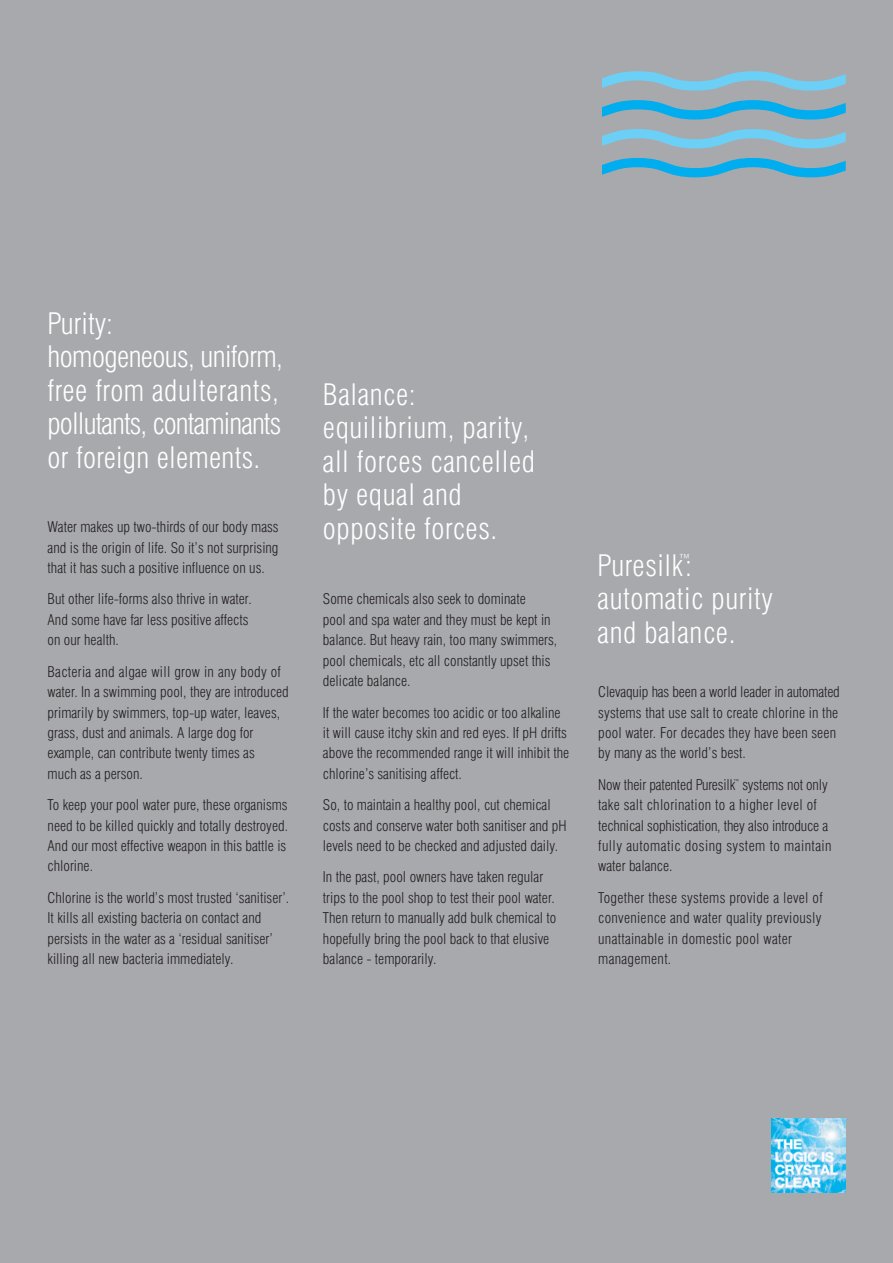
<style>
.page{position:relative;width:893px;height:1263px;background:#a8a9ad}
.page>*{position:absolute;margin:0;border:0;box-sizing:border-box;transform-origin:0 0}
.t1{font:300 condensed 29.1px/33.5px "Swiss 721 BT";letter-spacing:.02em;color:#fff}
.t2{font:300 condensed 29.1px/33.5px "Swiss 721 BT";letter-spacing:-.02em;color:#fff}
.t3{font:300 condensed 14.55px/20.4px "Swiss 721 BT";color:#231f20}
.t4{font:300 condensed 14.55px/20.4px "Swiss 721 BT";letter-spacing:.02em;color:#231f20}
</style>
<div class="page">
<img style="left:772px;top:1119px;width:74px;height:74px">
<svg style="left:602px;top:158px;width:244px;height:19px"></svg>
<svg style="left:602px;top:129px;width:244px;height:19px"></svg>
<svg style="left:602px;top:100px;width:244px;height:20px"></svg>
<svg style="left:602px;top:71px;width:244px;height:20px"></svg>
<h1 class="t2" style="left:48px;top:306px;width:237px">Purity:<br>homogeneous, uniform, free from adulterants, pollutants, contaminants or foreign elements.</h1>
<p class="t3" style="left:48px;top:517px;width:232px;text-align:justify">Water makes up two-thirds of our body mass and is the origin of life. So it’s not surprising that it has such a positive influence on us.</p>
<p class="t3" style="left:48px;top:589px;width:206px">But other life-forms also thrive in water.<br>And some have far less positive affects on our health.</p>
<p class="t3" style="left:48px;top:661px;width:243px">Bacteria and algae will grow in any body of water. In a swimming pool, they are introduced primarily by swimmers, top-up water, leaves, grass, dust and animals. A large dog for example, can contribute twenty times as<br>much as a person.</p>
<p class="t3" style="left:48px;top:795px;width:242px">To keep your pool water pure, these organisms need to be killed quickly and totally destroyed.<br>And our most effective weapon in this battle is chlorine.</p>
<p class="t3" style="left:48px;top:887px;width:243px">Chlorine is the world’s most trusted ‘sanitiser’.<br>It kills all existing bacteria on contact and persists in the water as a ‘residual sanitiser’ killing all new bacteria immediately.</p>
<h1 class="t1" style="left:323px;top:378px;width:214px">Balance: equilibrium, parity, all forces cancelled by equal and opposite forces.</h1>
<p class="t3" style="left:323px;top:589px;width:236px">Some chemicals also seek to dominate<br>pool and spa water and they must be kept in balance. But heavy rain, too many swimmers, pool chemicals, etc all constantly upset this delicate balance.</p>
<p class="t3" style="left:323px;top:702px;width:248px">If the water becomes too acidic or too alkaline it will cause itchy skin and red eyes. If pH drifts above the recommended range it will inhibit the chlorine’s sanitising affect.</p>
<p class="t3" style="left:323px;top:795px;width:245px">So, to maintain a healthy pool, cut chemical costs and conserve water both sanitiser and pH levels need to be checked and adjusted daily.</p>
<p class="t3" style="left:323px;top:867px;width:235px">In the past, pool owners have taken regular trips to the pool shop to test their pool water.<br>Then return to manually add bulk chemical to hopefully bring the pool back to that elusive balance - temporarily.</p>
<h1 class="t1" style="left:598px;top:548px;width:177px">Puresilk<sup>™</sup>: automatic purity and balance.</h1>
<p class="t3" style="left:598px;top:682px;width:243px">Clevaquip has been a world leader in automated systems that use salt to create chlorine in the pool water. For decades they have been seen by many as the world’s best.</p>
<p class="t3" style="left:598px;top:774px;width:235px">Now their patented Puresilk<sup>™</sup> systems not only take salt chlorination to a higher level of technical sophistication, they also introduce a fully automatic dosing system to maintain water balance.</p>
<p class="t4" style="left:598px;top:887px;width:226px">Together these systems provide a level of convenience and water quality previously unattainable in domestic pool water management.</p>
</div>
